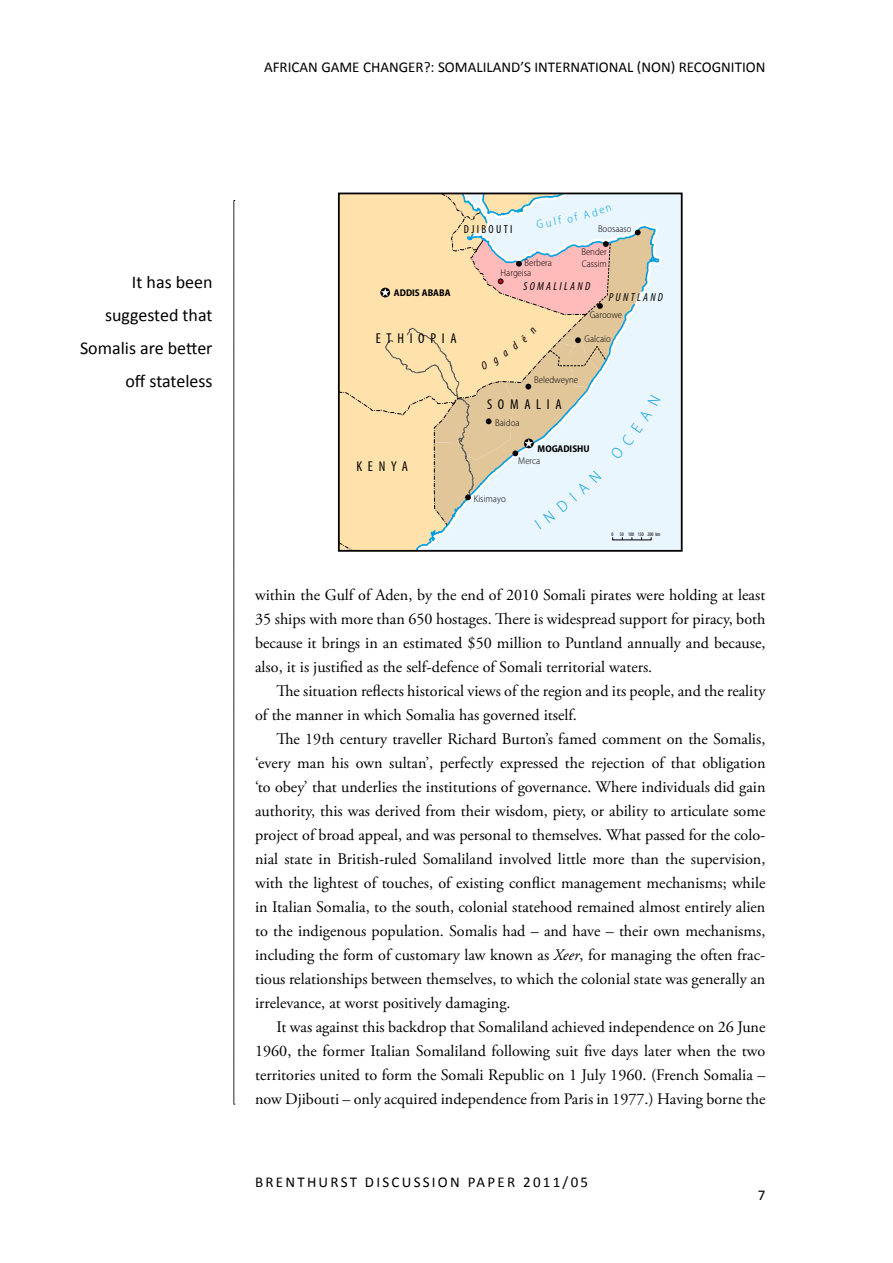
<style>
.page{position:relative;width:893px;height:1263px;background:#fff}
.page>*{position:absolute;margin:0;border:0;box-sizing:border-box;transform-origin:0 0}
.t1{font:18px/33px "Calibri";color:#000;text-align:right}
.t2{font:16.2px/24px "Adobe Garamond Pro";color:#000;text-align:justify}
.t3{font:15px "Calibri";letter-spacing:.15em;color:#000}
.t4{font:condensed 14.25px "Myriad Pro";letter-spacing:.4em;color:#000}
.t5{font:italic condensed 11.7px "Myriad Pro";letter-spacing:.2em;color:#000}
.t6{font:condensed 11.7px "Myriad Pro";letter-spacing:.2em;color:#000}
.t7{font:300 semi-condensed 9.9px/11.9px "Myriad Pro";color:#000}
.t8{font:700 semi-condensed 9.9px "Myriad Pro";color:#000}
.t9{font:condensed 5.4px "Myriad Pro";color:#000}
.s1{font-style:italic}
</style>
<div class="page">
<svg style="left:234px;top:200px;width:1px;height:905px"></svg>
<div style="left:666px;top:196px;width:14px;height:353px;background:#eaf6fe"></div>
<div style="left:660px;top:196px;width:6px;height:353px;background:#eaf6fe"></div>
<svg style="left:339px;top:193px;width:321px;height:358px;background:#ebdcc2"></svg>
<p class="t3" style="left:264px;top:58px;width:17px">AFRICAN</p>
<p class="t3" style="left:321px;top:58px;width:69px">GAME CHANGER</p>
<p class="t3" style="left:424px;top:58px;width:53px">?: SOMALILAND</p>
<p class="t3" style="left:520px;top:58px;width:27px">’S INTERNATIONAL</p>
<p class="t3" style="left:637px;top:58px;width:59px">(NON) RECOGNITION</p>
<p class="t1" style="left:80px;top:265px;width:134px">IT HAS BEEN<br>SUGGESTED THAT<br>SOMALIS ARE BETTER<br>OFF STATELESS</p>
<p class="t8" style="left:394px;top:287px;width:58px">ADDIS ABABA</p>
<p class="t4" style="left:376px;top:330px;width:82px">ETHIOPIA</p>
<p class="t6" style="left:464px;top:222px;width:50px">DJIBOUTI</p>
<p class="t7" style="left:525px;top:257px;width:29px">Berbera</p>
<p class="t7" style="left:501px;top:267px;width:32px">Hargeisa</p>
<p class="t7" style="left:598px;top:223px;width:35px">Boosaaso</p>
<p class="t7" style="left:581px;top:246px;width:27px">Bender<br>Cassim</p>
<p class="t5" style="left:523px;top:279px;width:68px">SOMALILAND</p>
<p class="t5" style="left:609px;top:290px;width:56px">PUNTLAND</p>
<p class="t7" style="left:590px;top:309px;width:34px">Garoowe</p>
<p class="t7" style="left:585px;top:333px;width:28px">Galcaio</p>
<p class="t4" style="left:356px;top:457px;width:53px">KENYA</p>
<p class="t7" style="left:534px;top:374px;width:45px">Beledweyne</p>
<p class="t4" style="left:487px;top:396px;width:76px">SOMALIA</p>
<p class="t7" style="left:495px;top:416px;width:26px">Baidoa</p>
<p class="t8" style="left:538px;top:442px;width:54px">MOGADISHU</p>
<p class="t7" style="left:474px;top:493px;width:33px">Kisimayo</p>
<p class="t7" style="left:518px;top:455px;width:24px">Merca</p>
<p class="t9" style="left:611px;top:531px;width:51px">0 50 100 150 200 km</p>
<p class="t2" style="left:255px;top:583px;width:512px">within the Gulf of Aden, by the end of 2010 Somali pirates were holding at least 35 ships with more than 650 hostages. There is widespread support for piracy, both because it brings in an estimated $50 million to Puntland annually and because, also, it is justified as the self-defence of Somali territorial waters.</p>
<p class="t2" style="left:255px;top:679px;width:512px;text-indent:21px">The situation reflects historical views of the region and its people, and the reality of the manner in which Somalia has governed itself.</p>
<p class="t2" style="left:255px;top:727px;width:512px;text-indent:21px">The 19th century traveller Richard Burton’s famed comment on the Somalis, ‘every man his own sultan’, perfectly expressed the rejection of that obligation ‘to obey’ that underlies the institutions of governance. Where individuals did gain authority, this was derived from their wisdom, piety, or ability to articulate some project of broad appeal, and was personal to themselves. What passed for the colo&shy;nial state in British-ruled Somaliland involved little more than the supervision, with the lightest of touches, of existing conflict management mechanisms; while in Italian Somalia, to the south, colonial statehood remained almost entirely alien to the indigenous population. Somalis had – and have – their own mechanisms, including the form of customary law known as <span class="s1">Xeer</span>, for managing the often frac&shy;tious relationships between themselves, to which the colonial state was generally an irrelevance, at worst positively damaging.</p>
<p class="t2" style="left:255px;top:1015px;width:512px;text-indent:21px">It was against this backdrop that Somaliland achieved independence on 26 June 1960, the former Italian Somaliland following suit five days later when the two territories united to form the Somali Republic on 1 July 1960. (French Somalia – now Djibouti – only acquired independence from Paris in 1977.) Having borne the</p>
<p class="t3" style="left:255px;top:1173px;width:334px">BRENTHURST DISCUSSION PAPER 2011/05</p>
<p class="t3" style="left:758px;top:1186px;width:9px">7</p>
</div>
